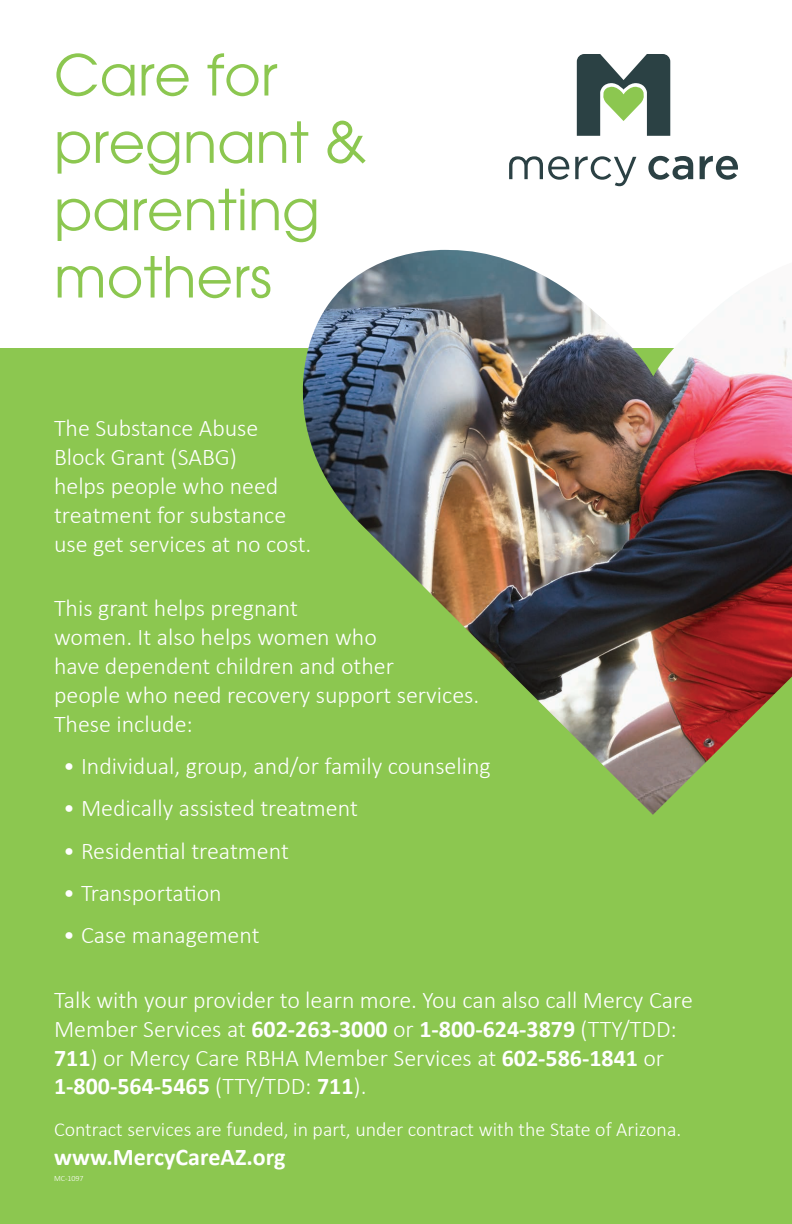
<style>
.page{position:relative;width:792px;height:1224px;background:#fff}
.page>*{position:absolute;margin:0;border:0;box-sizing:border-box;transform-origin:0 0}
.t1{font:56.1px/67.3px "ITC Avant Garde Pro";color:#8cc750}
.t2{font:300 24px/28.8px "Calibri";color:#fff}
.t3{font:700 24px "Calibri";color:#fff}
.t4{font:300 20px "Calibri";color:#fff}
.t5{font:300 8px "Calibri";color:#fff}
.s1{font-weight:700}
</style>
<div class="page">
<div style="left:0;top:348px;width:792px;height:876px;background:#8cc750"></div>
<svg style="left:575px;top:156px;width:61px;height:30px"></svg>
<svg style="left:648px;top:156px;width:45px;height:24px"></svg>
<svg style="left:700px;top:156px;width:38px;height:24px"></svg>
<svg style="left:509px;top:156px;width:60px;height:24px"></svg>
<svg style="left:577px;top:54px;width:93px;height:82px"></svg>
<img style="left:302px;top:250px;width:490px;height:565px">
<h1 class="t1" style="left:54px;top:41px;width:314px">Care for pregnant &amp; parenting mothers</h1>
<p class="t2" style="left:54px;top:414px;width:259px">The Substance Abuse<br>Block Grant (SABG)<br>helps people who need treatment for substance use get services at no cost.</p>
<p class="t2" style="left:54px;top:594px;width:427px">This grant helps pregnant<br>women. It also helps women who<br>have dependent children and other<br>people who need recovery support services.<br>These include:</p>
<p class="t2" style="left:63px;top:751px;width:429px">• Individual, group, and/or family counseling</p>
<p class="t2" style="left:63px;top:794px;width:296px">• Medically assisted treatment</p>
<p class="t2" style="left:63px;top:836px;width:227px">• Residential treatment</p>
<p class="t2" style="left:63px;top:878px;width:160px">• Transportation</p>
<p class="t2" style="left:63px;top:921px;width:198px">• Case management</p>
<p class="t2" style="left:54px;top:985px;width:640px">Talk with your provider to learn more. You can also call Mercy Care Member Services at <span class="s1">602‑263‑3000</span> or <span class="s1">1‑800‑624‑3879</span> (TTY/TDD:<br><span class="s1">711</span>) or Mercy Care RBHA Member Services at <span class="s1">602‑586‑1841</span> or <span class="s1">1‑800‑564‑5465</span> (TTY/TDD: <span class="s1">711</span>).</p>
<p class="t4" style="left:54px;top:1117px;width:629px">Contract services are funded, in part, under contract with the State of Arizona.</p>
<p class="t3" style="left:54px;top:1142px;width:233px">www.MercyCareAZ.org</p>
<p class="t5" style="left:54px;top:1173px;width:31px">MC‑1097</p>
</div>
